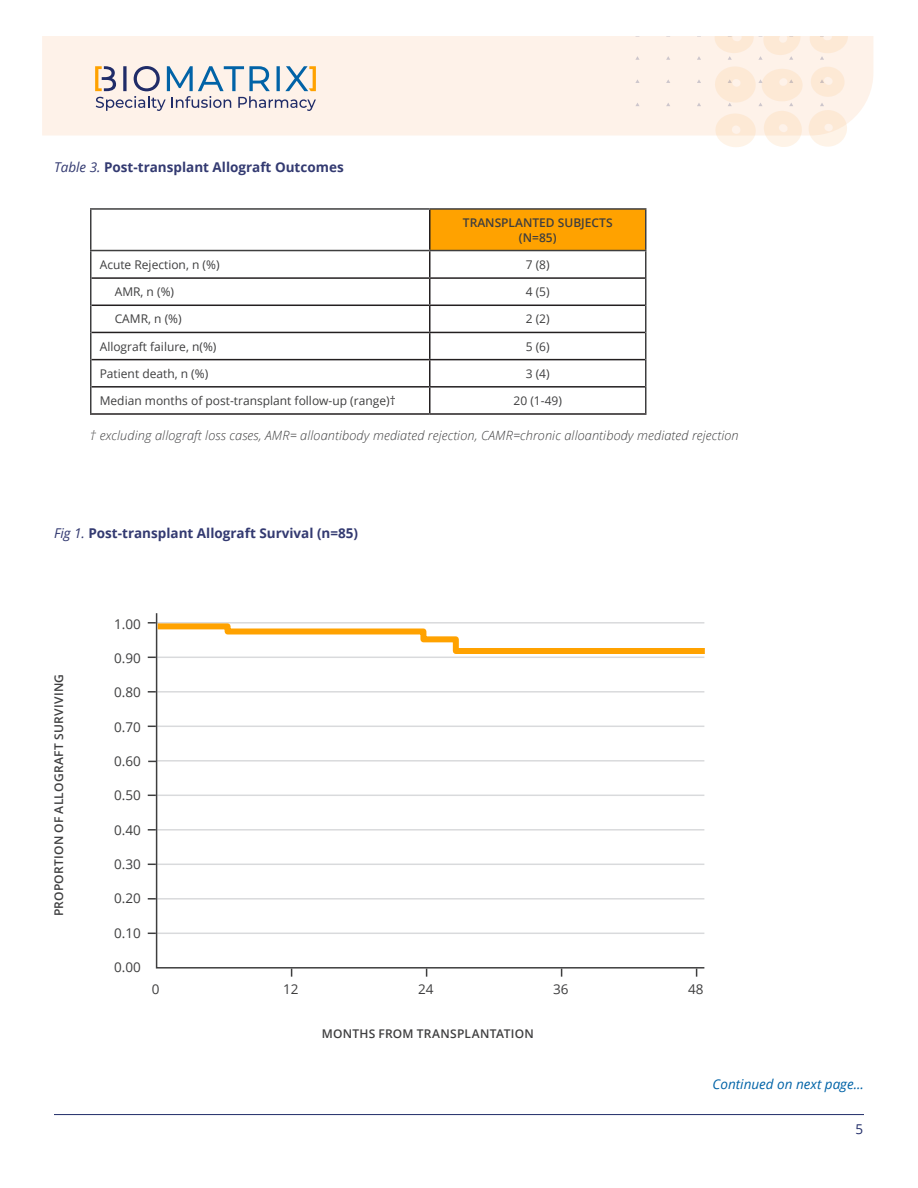
<style>
.page{position:relative;width:918px;height:1188px;background:#fff}
.page>*{position:absolute;margin:0;border:0;box-sizing:border-box;transform-origin:0 0}
.t1{font:700 13.5px "Open Sans";color:#333a71}
.t2{font:13.5px "Open Sans";color:#3e3e3f}
.t3{font:italic 13.5px "Open Sans";color:#0163a7}
.t4{font:13.5px "Open Sans";color:#202c68}
.t5{font:italic 300 12.75px "Open Sans";letter-spacing:.01em;color:#3e3e3f}
.t6{font:12px "Open Sans";color:#3e3e3f}
.t7{font:600 12px/14.4px "Open Sans";letter-spacing:.015em;color:#3e3e3f;text-align:center}
.s1{font-weight:400;font-style:italic}
</style>
<div class="page">
<div style="left:430px;top:209px;width:216px;height:42px;background:#ffa200"></div>
<hr style="left:429px;top:210px;width:1px;height:40px;background:#231f20">
<hr style="left:92px;top:277px;width:338px;height:2px;background:#231f20">
<hr style="left:430px;top:277px;width:215px;height:2px;background:#231f20">
<hr style="left:92px;top:305px;width:338px;height:1px;background:#231f20">
<hr style="left:430px;top:305px;width:215px;height:1px;background:#231f20">
<hr style="left:92px;top:332px;width:338px;height:1px;background:#231f20">
<hr style="left:430px;top:332px;width:215px;height:1px;background:#231f20">
<hr style="left:92px;top:359px;width:338px;height:1px;background:#231f20">
<hr style="left:430px;top:359px;width:215px;height:1px;background:#231f20">
<hr style="left:92px;top:386px;width:338px;height:2px;background:#231f20">
<hr style="left:430px;top:386px;width:215px;height:2px;background:#231f20">
<svg style="left:429px;top:251px;width:1px;height:162px"></svg>
<hr style="left:90px;top:413px;width:340px;height:2px;background:#231f20">
<hr style="left:430px;top:413px;width:216px;height:2px;background:#231f20">
<hr style="left:90px;top:208px;width:340px;height:2px;background:#3e3e3f">
<hr style="left:90px;top:210px;width:2px;height:40px;background:#3e3e3f">
<hr style="left:430px;top:208px;width:216px;height:2px;background:#3e3e3f">
<hr style="left:645px;top:210px;width:1px;height:40px;background:#3e3e3f">
<hr style="left:90px;top:250px;width:340px;height:1px;background:#3e3e3f">
<hr style="left:430px;top:250px;width:216px;height:1px;background:#3e3e3f">
<hr style="left:90px;top:251px;width:2px;height:27px;background:#3e3e3f">
<hr style="left:90px;top:278px;width:2px;height:27px;background:#3e3e3f">
<hr style="left:90px;top:305px;width:2px;height:27px;background:#3e3e3f">
<hr style="left:90px;top:332px;width:2px;height:28px;background:#3e3e3f">
<hr style="left:90px;top:360px;width:2px;height:27px;background:#3e3e3f">
<hr style="left:90px;top:387px;width:2px;height:26px;background:#3e3e3f">
<svg style="left:645px;top:251px;width:1px;height:162px"></svg>
<hr style="left:54px;top:1114px;width:810px;height:1px;background:#202c68">
<svg style="left:155px;top:613px;width:550px;height:356px"></svg>
<svg style="left:148px;top:898px;width:8px;height:2px"></svg>
<svg style="left:148px;top:829px;width:8px;height:2px"></svg>
<svg style="left:148px;top:691px;width:8px;height:2px"></svg>
<svg style="left:148px;top:620px;width:557px;height:38px"></svg>
<div style="left:42px;top:36px;width:831px;height:100px;background:#fef2e9"></div>
<svg style="left:95px;top:66px;width:221px;height:45px;background:#c8c9cd"></svg>
<svg style="left:635px;top:56px;width:5px;height:4px"></svg>
<svg style="left:666px;top:56px;width:4px;height:4px"></svg>
<svg style="left:697px;top:56px;width:4px;height:4px"></svg>
<svg style="left:715px;top:36px;width:86px;height:24px;background:#fcecde"></svg>
<svg style="left:810px;top:36px;width:38px;height:24px"></svg>
<svg style="left:635px;top:79px;width:5px;height:4px"></svg>
<svg style="left:666px;top:79px;width:4px;height:4px"></svg>
<svg style="left:697px;top:79px;width:4px;height:4px"></svg>
<svg style="left:811px;top:67px;width:34px;height:30px"></svg>
<svg style="left:635px;top:103px;width:5px;height:3px"></svg>
<svg style="left:666px;top:103px;width:4px;height:3px"></svg>
<svg style="left:697px;top:103px;width:4px;height:3px"></svg>
<svg style="left:715px;top:66px;width:88px;height:81px;background:#fdeedf"></svg>
<svg style="left:809px;top:103px;width:38px;height:44px;background:#fdefe2"></svg>
<p class="t1" style="left:54px;top:158px;width:291px"><span class="s1">Table 3.</span> Post-transplant Allograft Outcomes</p>
<p class="t7" style="left:463px;top:215px;width:151px">TRANSPLANTED SUBJECTS (N=85)</p>
<p class="t6" style="left:100px;top:257px;width:121px">Acute Rejection, n (%)</p>
<p class="t6" style="left:526px;top:257px;width:25px">7 (8)</p>
<p class="t6" style="left:115px;top:284px;width:61px">AMR, n (%)</p>
<p class="t6" style="left:526px;top:284px;width:25px">4 (5)</p>
<p class="t6" style="left:115px;top:311px;width:68px">CAMR, n (%)</p>
<p class="t6" style="left:526px;top:311px;width:25px">2 (2)</p>
<p class="t6" style="left:100px;top:338px;width:118px">Allograft failure, n(%)</p>
<p class="t6" style="left:526px;top:338px;width:25px">5 (6)</p>
<p class="t6" style="left:100px;top:365px;width:110px">Patient death, n (%)</p>
<p class="t6" style="left:526px;top:365px;width:25px">3 (4)</p>
<p class="t6" style="left:100px;top:392px;width:297px">Median months of post-transplant follow-up (range)†</p>
<p class="t6" style="left:514px;top:392px;width:50px">20 (1-49)</p>
<p class="t5" style="left:90px;top:427px;width:650px">† excluding allograft loss cases, AMR= alloantibody mediated rejection, CAMR=chronic alloantibody mediated rejection</p>
<p class="t1" style="left:54px;top:523px;width:306px"><span class="s1">Fig 1.</span> Post-transplant Allograft Survival (n=85)</p>
<p class="t7" style="left:51px;top:916px;width:244px;rotate:-90deg">PROPORTION OF ALLOGRAFT SURVIVING</p>
<p class="t2" style="left:114px;top:614px;width:28px">1.00</p>
<p class="t2" style="left:114px;top:649px;width:28px">0.90</p>
<p class="t2" style="left:114px;top:683px;width:28px">0.80</p>
<p class="t2" style="left:114px;top:718px;width:28px">0.70</p>
<p class="t2" style="left:114px;top:752px;width:28px">0.60</p>
<p class="t2" style="left:114px;top:786px;width:28px">0.50</p>
<p class="t2" style="left:114px;top:821px;width:28px">0.40</p>
<p class="t2" style="left:114px;top:855px;width:28px">0.30</p>
<p class="t2" style="left:114px;top:889px;width:28px">0.20</p>
<p class="t2" style="left:114px;top:924px;width:28px">0.10</p>
<p class="t2" style="left:114px;top:958px;width:28px">0.00</p>
<p class="t2" style="left:152px;top:980px;width:9px">0</p>
<p class="t2" style="left:283px;top:980px;width:17px">12</p>
<p class="t2" style="left:418px;top:980px;width:17px">24</p>
<p class="t2" style="left:553px;top:980px;width:17px">36</p>
<p class="t2" style="left:688px;top:980px;width:17px">48</p>
<p class="t7" style="left:322px;top:1027px;width:214px">MONTHS FROM TRANSPLANTATION</p>
<p class="t3" style="left:713px;top:1074px;width:153px">Continued on next page...</p>
<p class="t4" style="left:855px;top:1119px;width:9px">5</p>
</div>
